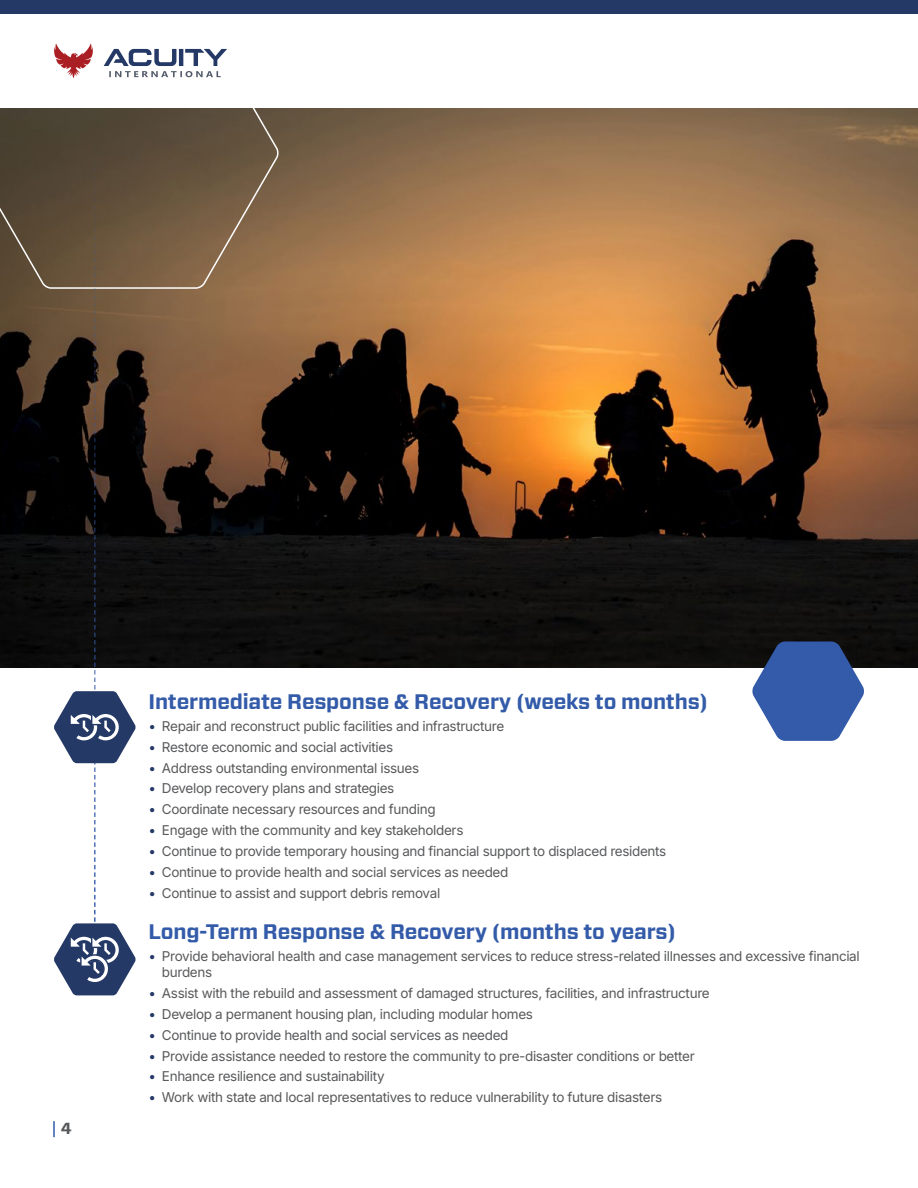
<style>
.page{position:relative;width:918px;height:1188px;background:#fff}
.page>*{position:absolute;margin:0;border:0;box-sizing:border-box;transform-origin:0 0}
.t1{font:700 21px "Forza";letter-spacing:-.01em;color:#335ba9}
.t2{font:700 16.05px "Forza";color:#58595b}
.t3{font:13.5px/16.5px "Inter";letter-spacing:-.025em;color:#58595b}
.s1{color:#253967}
</style>
<div class="page">
<img style="left:0;top:108px;width:918px;height:559px">
<svg style="left:0;top:48px;width:280px;height:242px"></svg>
<svg style="left:54px;top:108px;width:82px;height:887px"></svg>
<svg style="left:752px;top:642px;width:112px;height:99px;background:#4c6ba6"></svg>
<div style="left:0;top:0;width:918px;height:14px;background:#253967"></div>
<svg style="left:53px;top:1121px;width:2px;height:16px"></svg>
<svg style="left:54px;top:43px;width:39px;height:35px"></svg>
<svg style="left:104px;top:49px;width:123px;height:28px"></svg>
<p class="t2" style="left:61px;top:1118px;width:12px">4</p>
<h1 class="t1" style="left:148px;top:688px;width:561px">Intermediate Response &amp; Recovery (weeks to months)</h1>
<p class="t3" style="left:148px;top:717px;width:357px"><span class="s1">•</span> Repair and reconstruct public facilities and infrastructure</p>
<p class="t3" style="left:148px;top:738px;width:246px"><span class="s1">•</span> Restore economic and social activities</p>
<p class="t3" style="left:148px;top:759px;width:272px"><span class="s1">•</span> Address outstanding environmental issues</p>
<p class="t3" style="left:148px;top:780px;width:247px"><span class="s1">•</span> Develop recovery plans and strategies</p>
<p class="t3" style="left:148px;top:801px;width:289px"><span class="s1">•</span> Coordinate necessary resources and funding</p>
<p class="t3" style="left:148px;top:822px;width:317px"><span class="s1">•</span> Engage with the community and key stakeholders</p>
<p class="t3" style="left:148px;top:842px;width:519px"><span class="s1">•</span> Continue to provide temporary housing and financial support to displaced residents</p>
<p class="t3" style="left:148px;top:863px;width:362px"><span class="s1">•</span> Continue to provide health and social services as needed</p>
<p class="t3" style="left:148px;top:884px;width:293px"><span class="s1">•</span> Continue to assist and support debris removal</p>
<h1 class="t1" style="left:148px;top:917px;width:529px">Long-Term Response &amp; Recovery (months to years)</h1>
<p class="t3" style="left:162px;top:947px;width:699px;text-indent:-13px"><span class="s1">•</span> Provide behavioral health and case management services to reduce stress-related illnesses and excessive financial burdens</p>
<p class="t3" style="left:148px;top:985px;width:563px"><span class="s1">•</span> Assist with the rebuild and assessment of damaged structures, facilities, and infrastructure</p>
<p class="t3" style="left:148px;top:1005px;width:386px"><span class="s1">•</span> Develop a permanent housing plan, including modular homes</p>
<p class="t3" style="left:148px;top:1026px;width:362px"><span class="s1">•</span> Continue to provide health and social services as needed</p>
<p class="t3" style="left:148px;top:1047px;width:548px"><span class="s1">•</span> Provide assistance needed to restore the community to pre-disaster conditions or better</p>
<p class="t3" style="left:148px;top:1068px;width:238px"><span class="s1">•</span> Enhance resilience and sustainability</p>
<p class="t3" style="left:148px;top:1089px;width:515px"><span class="s1">•</span> Work with state and local representatives to reduce vulnerability to future disasters</p>
</div>
